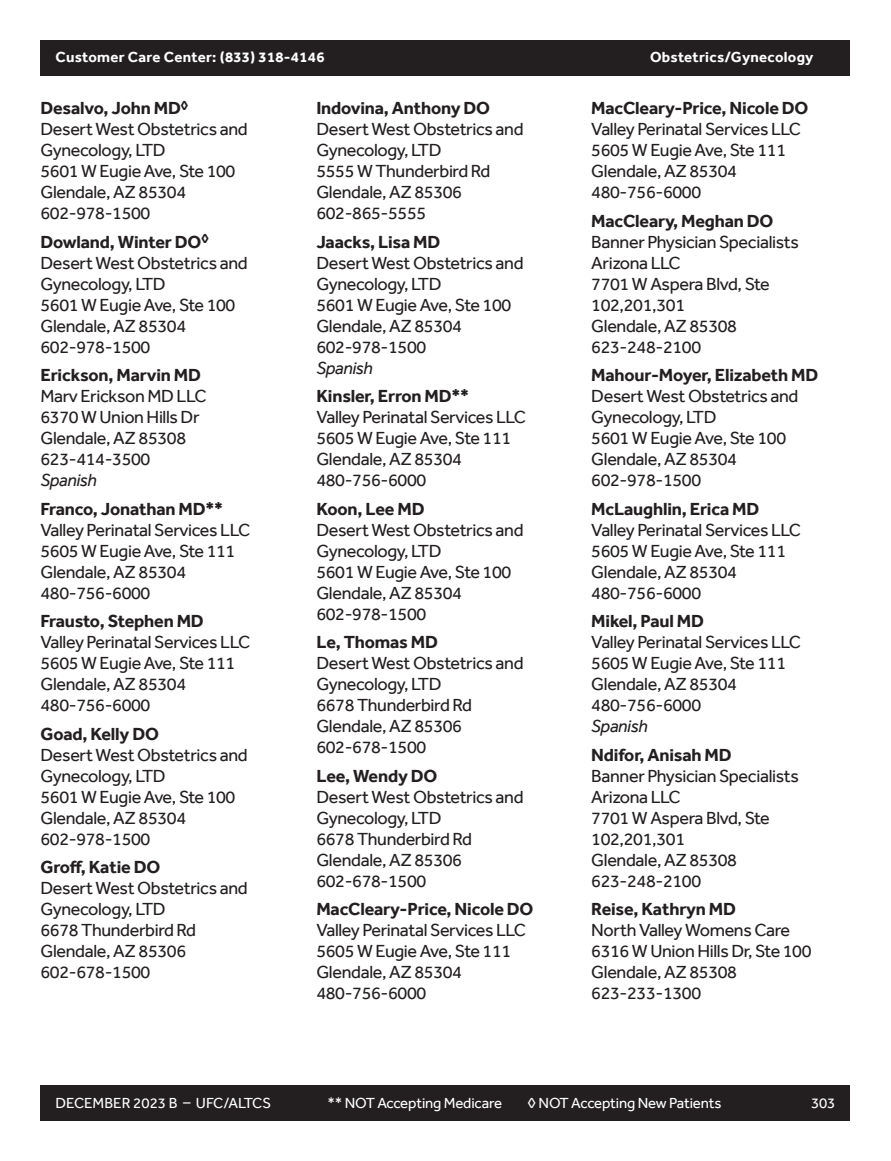
<style>
.page{position:relative;width:891px;height:1161px;background:#fff}
.page>*{position:absolute;margin:0;border:0;box-sizing:border-box;transform-origin:0 0}
.t1{font:18px/21px "Effra";letter-spacing:-.02em;color:#231f20}
.t2{font:700 18px "Effra";letter-spacing:-.01em;color:#231f20}
.t3{font:italic 18px "Effra";letter-spacing:-.02em;color:#231f20}
.t4{font:15px "Effra";letter-spacing:-.01em;color:#fff}
.t5{font:700 15px "Effra";letter-spacing:.02em;color:#fff}
</style>
<div class="page">
<div style="left:40px;top:1085px;width:810px;height:35px;background:#231f20"></div>
<div style="left:40px;top:40px;width:810px;height:36px;background:#231f20"></div>
<p class="t5" style="left:56px;top:48px;width:271px">Customer Care Center: (833) 318-4146</p>
<p class="t5" style="left:650px;top:48px;width:165px">Obstetrics/Gynecology</p>
<h6 class="t2" style="left:40px;top:97px;width:150px">Desalvo, John MD<sup>◊</sup></h6>
<p class="t1" style="left:40px;top:118px;width:209px">Desert West Obstetrics and<br>Gynecology, LTD</p>
<p class="t1" style="left:40px;top:160px;width:196px">5601 W Eugie Ave, Ste 100</p>
<p class="t1" style="left:40px;top:181px;width:147px">Glendale, AZ 85304</p>
<p class="t1" style="left:40px;top:202px;width:111px">602-978-1500</p>
<h6 class="t2" style="left:40px;top:231px;width:170px">Dowland, Winter DO<sup>◊</sup></h6>
<p class="t1" style="left:40px;top:252px;width:209px">Desert West Obstetrics and<br>Gynecology, LTD</p>
<p class="t1" style="left:40px;top:294px;width:196px">5601 W Eugie Ave, Ste 100</p>
<p class="t1" style="left:40px;top:315px;width:147px">Glendale, AZ 85304</p>
<p class="t1" style="left:40px;top:336px;width:111px">602-978-1500</p>
<h6 class="t2" style="left:40px;top:364px;width:162px">Erickson, Marvin MD</h6>
<p class="t1" style="left:40px;top:385px;width:168px">Marv Erickson MD LLC</p>
<p class="t1" style="left:40px;top:406px;width:161px">6370 W Union Hills Dr</p>
<p class="t1" style="left:40px;top:427px;width:147px">Glendale, AZ 85308</p>
<p class="t1" style="left:40px;top:448px;width:111px">623-414-3500</p>
<p class="t3" style="left:40px;top:469px;width:58px">Spanish</p>
<h6 class="t2" style="left:40px;top:498px;width:184px">Franco, Jonathan MD**</h6>
<p class="t1" style="left:40px;top:519px;width:211px">Valley Perinatal Services LLC</p>
<p class="t1" style="left:40px;top:540px;width:196px">5605 W Eugie Ave, Ste 111</p>
<p class="t1" style="left:40px;top:561px;width:147px">Glendale, AZ 85304</p>
<p class="t1" style="left:40px;top:582px;width:111px">480-756-6000</p>
<h6 class="t2" style="left:40px;top:611px;width:165px">Frausto, Stephen MD</h6>
<p class="t1" style="left:40px;top:632px;width:211px">Valley Perinatal Services LLC</p>
<p class="t1" style="left:40px;top:653px;width:196px">5605 W Eugie Ave, Ste 111</p>
<p class="t1" style="left:40px;top:674px;width:147px">Glendale, AZ 85304</p>
<p class="t1" style="left:40px;top:695px;width:111px">480-756-6000</p>
<h6 class="t2" style="left:40px;top:723px;width:120px">Goad, Kelly DO</h6>
<p class="t1" style="left:40px;top:744px;width:209px">Desert West Obstetrics and<br>Gynecology, LTD</p>
<p class="t1" style="left:40px;top:786px;width:196px">5601 W Eugie Ave, Ste 100</p>
<p class="t1" style="left:40px;top:807px;width:147px">Glendale, AZ 85304</p>
<p class="t1" style="left:40px;top:828px;width:111px">602-978-1500</p>
<h6 class="t2" style="left:40px;top:857px;width:121px">Groff, Katie DO</h6>
<p class="t1" style="left:40px;top:878px;width:209px">Desert West Obstetrics and<br>Gynecology, LTD</p>
<p class="t1" style="left:40px;top:920px;width:157px">6678 Thunderbird Rd</p>
<p class="t1" style="left:40px;top:941px;width:147px">Glendale, AZ 85306</p>
<p class="t1" style="left:40px;top:962px;width:111px">602-678-1500</p>
<h6 class="t2" style="left:316px;top:97px;width:175px">Indovina, Anthony DO</h6>
<p class="t1" style="left:316px;top:118px;width:209px">Desert West Obstetrics and<br>Gynecology, LTD</p>
<p class="t1" style="left:316px;top:160px;width:175px">5555 W Thunderbird Rd</p>
<p class="t1" style="left:316px;top:181px;width:147px">Glendale, AZ 85306</p>
<p class="t1" style="left:316px;top:202px;width:111px">602-865-5555</p>
<h6 class="t2" style="left:316px;top:231px;width:125px">Jaacks, Lisa MD</h6>
<p class="t1" style="left:316px;top:252px;width:209px">Desert West Obstetrics and<br>Gynecology, LTD</p>
<p class="t1" style="left:316px;top:294px;width:196px">5601 W Eugie Ave, Ste 100</p>
<p class="t1" style="left:316px;top:315px;width:147px">Glendale, AZ 85304</p>
<p class="t1" style="left:316px;top:336px;width:111px">602-978-1500</p>
<p class="t3" style="left:316px;top:357px;width:58px">Spanish</p>
<h6 class="t2" style="left:316px;top:385px;width:154px">Kinsler, Erron MD**</h6>
<p class="t1" style="left:316px;top:406px;width:211px">Valley Perinatal Services LLC</p>
<p class="t1" style="left:316px;top:427px;width:196px">5605 W Eugie Ave, Ste 111</p>
<p class="t1" style="left:316px;top:448px;width:147px">Glendale, AZ 85304</p>
<p class="t1" style="left:316px;top:469px;width:111px">480-756-6000</p>
<h6 class="t2" style="left:316px;top:498px;width:110px">Koon, Lee MD</h6>
<p class="t1" style="left:316px;top:519px;width:209px">Desert West Obstetrics and<br>Gynecology, LTD</p>
<p class="t1" style="left:316px;top:561px;width:196px">5601 W Eugie Ave, Ste 100</p>
<p class="t1" style="left:316px;top:582px;width:147px">Glendale, AZ 85304</p>
<p class="t1" style="left:316px;top:603px;width:111px">602-978-1500</p>
<h6 class="t2" style="left:316px;top:632px;width:123px">Le, Thomas MD</h6>
<p class="t1" style="left:316px;top:653px;width:209px">Desert West Obstetrics and<br>Gynecology, LTD</p>
<p class="t1" style="left:316px;top:695px;width:157px">6678 Thunderbird Rd</p>
<p class="t1" style="left:316px;top:716px;width:147px">Glendale, AZ 85306</p>
<p class="t1" style="left:316px;top:737px;width:111px">602-678-1500</p>
<h6 class="t2" style="left:316px;top:765px;width:122px">Lee, Wendy DO</h6>
<p class="t1" style="left:316px;top:786px;width:209px">Desert West Obstetrics and<br>Gynecology, LTD</p>
<p class="t1" style="left:316px;top:828px;width:157px">6678 Thunderbird Rd</p>
<p class="t1" style="left:316px;top:849px;width:147px">Glendale, AZ 85306</p>
<p class="t1" style="left:316px;top:870px;width:111px">602-678-1500</p>
<h6 class="t2" style="left:316px;top:899px;width:219px">MacCleary-Price, Nicole DO</h6>
<p class="t1" style="left:316px;top:920px;width:211px">Valley Perinatal Services LLC</p>
<p class="t1" style="left:316px;top:941px;width:196px">5605 W Eugie Ave, Ste 111</p>
<p class="t1" style="left:316px;top:962px;width:147px">Glendale, AZ 85304</p>
<p class="t1" style="left:316px;top:983px;width:111px">480-756-6000</p>
<h6 class="t2" style="left:591px;top:97px;width:219px">MacCleary-Price, Nicole DO</h6>
<p class="t1" style="left:591px;top:118px;width:211px">Valley Perinatal Services LLC</p>
<p class="t1" style="left:591px;top:139px;width:196px">5605 W Eugie Ave, Ste 111</p>
<p class="t1" style="left:591px;top:160px;width:147px">Glendale, AZ 85304</p>
<p class="t1" style="left:591px;top:181px;width:111px">480-756-6000</p>
<h6 class="t2" style="left:591px;top:210px;width:184px">MacCleary, Meghan DO</h6>
<p class="t1" style="left:591px;top:231px;width:209px">Banner Physician Specialists<br>Arizona LLC</p>
<p class="t1" style="left:591px;top:273px;width:180px">7701 W Aspera Blvd, Ste<br>102,201,301</p>
<p class="t1" style="left:591px;top:315px;width:147px">Glendale, AZ 85308</p>
<p class="t1" style="left:591px;top:336px;width:111px">623-248-2100</p>
<h6 class="t2" style="left:591px;top:364px;width:229px">Mahour-Moyer, Elizabeth MD</h6>
<p class="t1" style="left:591px;top:385px;width:209px">Desert West Obstetrics and<br>Gynecology, LTD</p>
<p class="t1" style="left:591px;top:427px;width:196px">5601 W Eugie Ave, Ste 100</p>
<p class="t1" style="left:591px;top:448px;width:147px">Glendale, AZ 85304</p>
<p class="t1" style="left:591px;top:469px;width:111px">602-978-1500</p>
<h6 class="t2" style="left:591px;top:498px;width:169px">McLaughlin, Erica MD</h6>
<p class="t1" style="left:591px;top:519px;width:211px">Valley Perinatal Services LLC</p>
<p class="t1" style="left:591px;top:540px;width:196px">5605 W Eugie Ave, Ste 111</p>
<p class="t1" style="left:591px;top:561px;width:147px">Glendale, AZ 85304</p>
<p class="t1" style="left:591px;top:582px;width:111px">480-756-6000</p>
<h6 class="t2" style="left:591px;top:611px;width:114px">Mikel, Paul MD</h6>
<p class="t1" style="left:591px;top:632px;width:211px">Valley Perinatal Services LLC</p>
<p class="t1" style="left:591px;top:653px;width:196px">5605 W Eugie Ave, Ste 111</p>
<p class="t1" style="left:591px;top:674px;width:147px">Glendale, AZ 85304</p>
<p class="t1" style="left:591px;top:695px;width:111px">480-756-6000</p>
<p class="t3" style="left:591px;top:716px;width:58px">Spanish</p>
<h6 class="t2" style="left:591px;top:744px;width:142px">Ndifor, Anisah MD</h6>
<p class="t1" style="left:591px;top:765px;width:209px">Banner Physician Specialists<br>Arizona LLC</p>
<p class="t1" style="left:591px;top:807px;width:180px">7701 W Aspera Blvd, Ste<br>102,201,301</p>
<p class="t1" style="left:591px;top:849px;width:147px">Glendale, AZ 85308</p>
<p class="t1" style="left:591px;top:870px;width:111px">623-248-2100</p>
<h6 class="t2" style="left:591px;top:899px;width:146px">Reise, Kathryn MD</h6>
<p class="t1" style="left:591px;top:920px;width:201px">North Valley Womens Care</p>
<p class="t1" style="left:591px;top:941px;width:222px">6316 W Union Hills Dr, Ste 100</p>
<p class="t1" style="left:591px;top:962px;width:147px">Glendale, AZ 85308</p>
<p class="t1" style="left:591px;top:983px;width:111px">623-233-1300</p>
<p class="t4" style="left:327px;top:1094px;width:176px">** NOT Accepting Medicare</p>
<p class="t4" style="left:528px;top:1094px;width:195px">◊ NOT Accepting New Patients</p>
<p class="t4" style="left:56px;top:1094px;width:217px">DECEMBER 2023 B – UFC/ALTCS</p>
<p class="t4" style="left:811px;top:1094px;width:26px">303</p>
</div>
